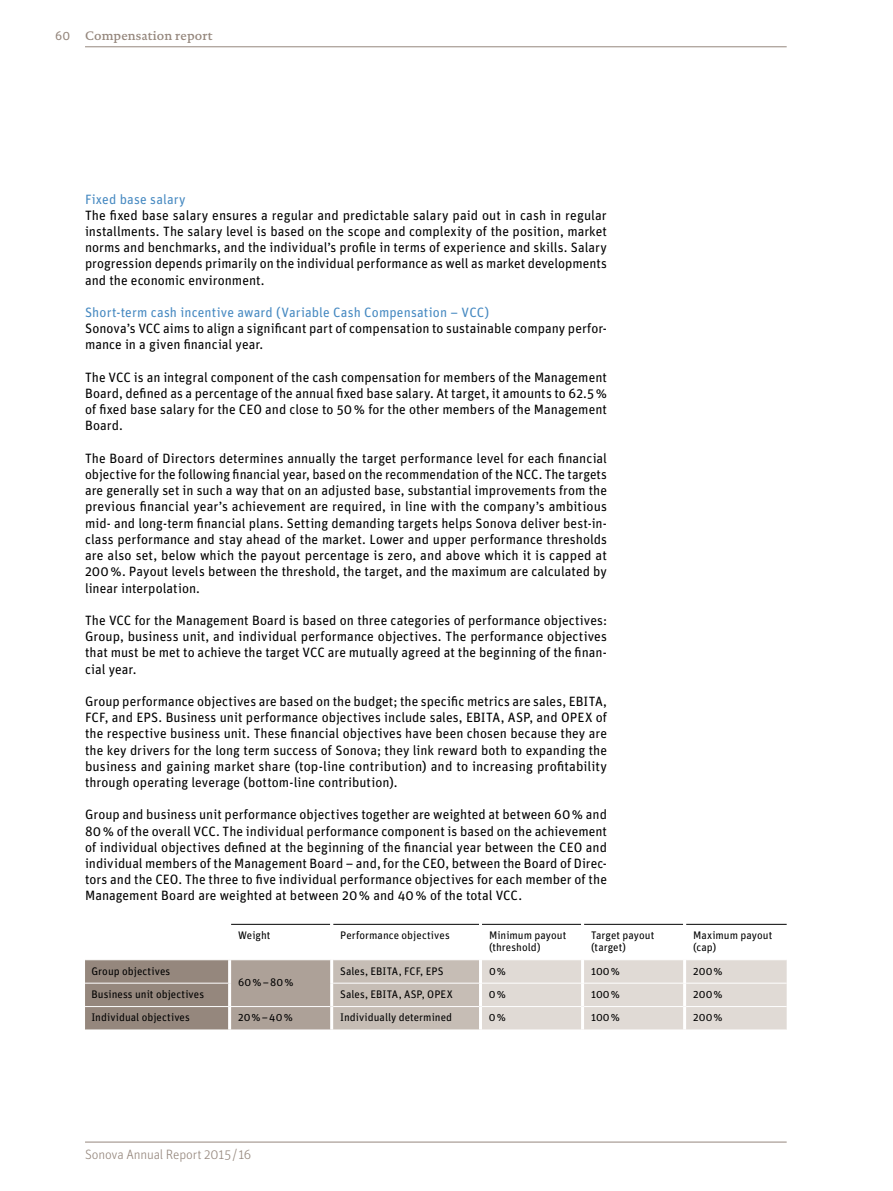
<style>
.page{position:relative;width:893px;height:1191px;background:#fff}
.page>*{position:absolute;margin:0;border:0;box-sizing:border-box;transform-origin:0 0}
.t1{font:13.5px/16.2px "Unit OT";letter-spacing:.005em;color:#000;text-align:justify}
.t2{font:300 13.5px "Unit OT";letter-spacing:-.01em;color:#95877d}
.t3{font:500 12.6px "DTL Documenta TOT";letter-spacing:.01em;color:#95877d}
.t4{font:10.95px/12px "Unit OT";letter-spacing:.005em;color:#000}
.s1{font-family:"Unit OT";font-weight:400}
.s2{color:#4689c1}
</style>
<div class="page">
<svg style="left:85px;top:960px;width:702px;height:69px;background:#c4bbb4"></svg>
<hr style="left:228px;top:960px;width:3px;height:23px;background:#fff">
<hr style="left:228px;top:983px;width:3px;height:23px;background:#fff">
<hr style="left:228px;top:1007px;width:3px;height:22px;background:#fff">
<hr style="left:85px;top:1006px;width:145px;height:1px;background:#fff">
<hr style="left:230px;top:1006px;width:100px;height:1px;background:#fff">
<hr style="left:333px;top:1006px;width:146px;height:1px;background:#fff">
<hr style="left:482px;top:1006px;width:99px;height:1px;background:#fff">
<hr style="left:584px;top:1006px;width:99px;height:1px;background:#fff">
<hr style="left:686px;top:1006px;width:101px;height:1px;background:#fff">
<hr style="left:85px;top:982px;width:143px;height:1px;background:#fff">
<hr style="left:333px;top:982px;width:146px;height:1px;background:#fff">
<hr style="left:482px;top:982px;width:99px;height:1px;background:#fff">
<hr style="left:584px;top:982px;width:99px;height:1px;background:#fff">
<hr style="left:686px;top:982px;width:101px;height:1px;background:#fff">
<hr style="left:231px;top:924px;width:99px;height:1px;background:#000">
<hr style="left:333px;top:924px;width:146px;height:1px;background:#000">
<hr style="left:482px;top:924px;width:99px;height:1px;background:#000">
<hr style="left:584px;top:924px;width:99px;height:1px;background:#000">
<hr style="left:686px;top:924px;width:101px;height:1px;background:#000">
<hr style="left:330px;top:959px;width:3px;height:24px;background:#fff">
<hr style="left:330px;top:983px;width:3px;height:23px;background:#fff">
<hr style="left:330px;top:1006px;width:3px;height:23px;background:#fff">
<hr style="left:479px;top:959px;width:3px;height:24px;background:#fff">
<hr style="left:581px;top:959px;width:3px;height:24px;background:#fff">
<hr style="left:683px;top:959px;width:3px;height:24px;background:#fff">
<hr style="left:479px;top:983px;width:3px;height:23px;background:#fff">
<hr style="left:581px;top:983px;width:3px;height:23px;background:#fff">
<hr style="left:683px;top:983px;width:3px;height:23px;background:#fff">
<hr style="left:479px;top:1006px;width:3px;height:23px;background:#fff">
<hr style="left:581px;top:1006px;width:3px;height:23px;background:#fff">
<hr style="left:683px;top:1006px;width:3px;height:23px;background:#fff">
<hr style="left:85px;top:46px;width:702px;height:1px;background:#95877d">
<hr style="left:85px;top:1141px;width:702px;height:1px;background:#95877d">
<p class="t3" style="left:55px;top:28px;width:159px"><span class="s1">60</span> Compensation report</p>
<p class="t1" style="left:85px;top:191px;width:523px;text-align:left"><span class="s2">Fixed base salary<br></span>The fixed base salary ensures a regular and predictable salary paid out in cash in regular installments. The salary level is based on the scope and complexity of the position, market norms and benchmarks, and the individual’s profile in terms of experience and skills. Salary progression depends primarily on the individual performance as well as market developments and the economic environment.</p>
<p class="t1" style="left:85px;top:304px;width:523px;text-align:left"><span class="s2">Short-term cash incentive award (Variable Cash Compensation – VCC)<br></span>Sonova’s VCC aims to align a significant part of compensation to sustainable company perfor&shy;mance in a given financial year.</p>
<p class="t1" style="left:85px;top:369px;width:523px">The VCC is an integral component of the cash compensation for members of the Management Board, defined as a percentage of the annual fixed base salary. At target, it amounts to 62.5% of fixed base salary for the CEO and close to 50% for the other members of the Management Board.</p>
<p class="t1" style="left:85px;top:450px;width:524px">The Board of Directors determines annually the target performance level for each financial objective for the following financial year, based on the recommendation of the NCC. The targets are generally set in such a way that on an adjusted base, substantial improvements from the previous financial year’s achievement are required, in line with the company’s ambitious mid- and long-term financial plans. Setting demanding targets helps Sonova deliver best-in&shy;class performance and stay ahead of the market. Lower and upper performance thresholds are also set, below which the payout percentage is zero, and above which it is capped at 200%. Payout levels between the threshold, the target, and the maximum are calculated by linear interpolation.</p>
<p class="t1" style="left:85px;top:612px;width:524px">The VCC for the Management Board is based on three categories of performance objectives:<br>Group, business unit, and individual performance objectives. The performance objectives that must be met to achieve the target VCC are mutually agreed at the beginning of the finan&shy;cial year.</p>
<p class="t1" style="left:85px;top:693px;width:524px">Group performance objectives are based on the budget; the specific metrics are sales, EBITA, FCF, and EPS. Business unit performance objectives include sales, EBITA, ASP, and OPEX of the respective business unit. These financial objectives have been chosen because they are the key drivers for the long term success of Sonova; they link reward both to expanding the business and gaining market share (top-line contribution) and to increasing profitability through operating leverage (bottom-line contribution).</p>
<p class="t1" style="left:85px;top:806px;width:523px">Group and business unit performance objectives together are weighted at between 60% and 80% of the overall VCC. The individual performance component is based on the achievement of individual objectives defined at the beginning of the financial year between the CEO and individual members of the Management Board – and, for the CEO, between the Board of Direc&shy;tors and the CEO. The three to five individual performance objectives for each member of the Management Board are weighted at between 20% and 40% of the total VCC.</p>
<p class="t4" style="left:91px;top:964px;width:80px">Group objectives</p>
<p class="t4" style="left:238px;top:929px;width:34px">Weight</p>
<p class="t4" style="left:340px;top:929px;width:111px">Performance objectives</p>
<p class="t4" style="left:489px;top:929px;width:79px">Minimum payout (threshold)</p>
<p class="t4" style="left:591px;top:929px;width:65px">Target payout (target)</p>
<p class="t4" style="left:693px;top:929px;width:81px">Maximum payout (cap)</p>
<p class="t4" style="left:238px;top:976px;width:57px">60%–80%</p>
<p class="t4" style="left:340px;top:964px;width:105px">Sales, EBITA, FCF, EPS</p>
<p class="t4" style="left:489px;top:964px;width:19px">0%</p>
<p class="t4" style="left:591px;top:964px;width:31px">100%</p>
<p class="t4" style="left:693px;top:964px;width:31px">200%</p>
<p class="t4" style="left:91px;top:988px;width:114px">Business unit objectives</p>
<p class="t4" style="left:340px;top:988px;width:114px">Sales, EBITA, ASP, OPEX</p>
<p class="t4" style="left:489px;top:988px;width:19px">0%</p>
<p class="t4" style="left:591px;top:988px;width:31px">100%</p>
<p class="t4" style="left:693px;top:988px;width:31px">200%</p>
<p class="t4" style="left:91px;top:1011px;width:100px">Individual objectives</p>
<p class="t4" style="left:238px;top:1011px;width:56px">20%–40%</p>
<p class="t4" style="left:340px;top:1011px;width:113px">Individually determined</p>
<p class="t4" style="left:489px;top:1011px;width:19px">0%</p>
<p class="t4" style="left:591px;top:1011px;width:31px">100%</p>
<p class="t4" style="left:693px;top:1011px;width:31px">200%</p>
<p class="t2" style="left:85px;top:1146px;width:168px">Sonova Annual Report 2015/16</p>
</div>
